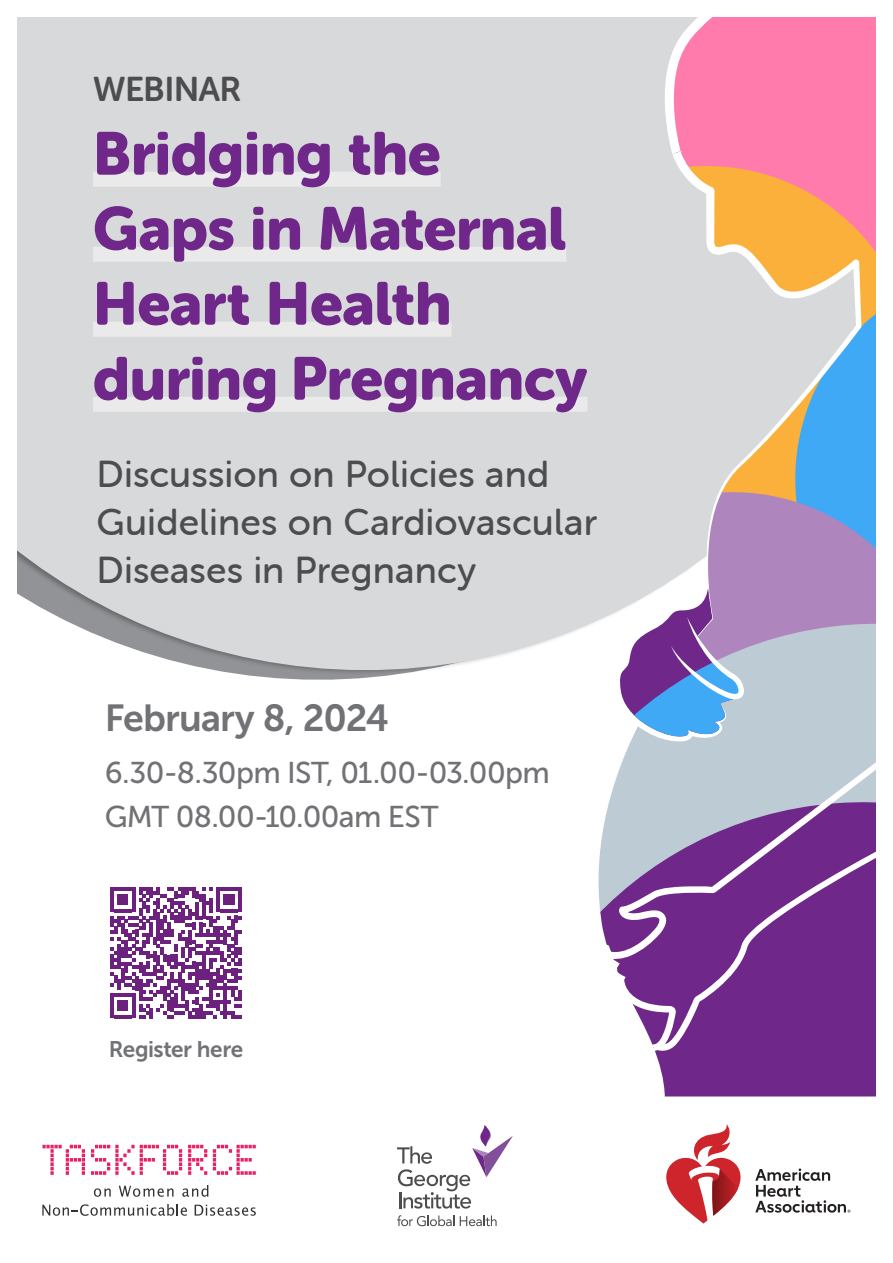
<style>
.page{position:relative;width:893px;height:1263px;background:#fff}
.page>*{position:absolute;margin:0;border:0;box-sizing:border-box;transform-origin:0 0}
.t1{font:60px/75px "Museo Sans Rounded 900";letter-spacing:-.005em;color:#6f2789}
.t2{font:37.5px/48px "Museo Sans Rounded 500";letter-spacing:.005em;color:#4d4d4f}
.t3{font:37.5px "Museo Sans 700";letter-spacing:-.025em;color:#717275}
.t4{font:34.5px "Museo Sans Rounded 700";letter-spacing:-.025em;color:#4d4d4f}
.t5{font:30px/43.5px "Museo Sans 500";letter-spacing:-.025em;color:#717275}
.t6{font:22.5px "Museo Sans 700";letter-spacing:-.02em;color:#717275}
</style>
<div class="page">
<div style="left:17px;top:17px;width:573px;height:663px;background:#d7d9da"></div>
<svg style="left:590px;top:17px;width:286px;height:1079px;background:#bda1bd"></svg>
<svg style="left:397px;top:1125px;width:116px;height:83px"></svg>
<svg style="left:397px;top:1215px;width:57px;height:11px"></svg>
<svg style="left:460px;top:1215px;width:37px;height:11px"></svg>
<svg style="left:94px;top:1188px;width:17px;height:9px"></svg>
<svg style="left:119px;top:1186px;width:55px;height:11px"></svg>
<svg style="left:182px;top:1185px;width:26px;height:12px"></svg>
<svg style="left:42px;top:1204px;width:145px;height:12px"></svg>
<svg style="left:195px;top:1205px;width:61px;height:11px"></svg>
<svg style="left:42px;top:1145px;width:43px;height:30px"></svg>
<svg style="left:91px;top:1145px;width:91px;height:30px"></svg>
<svg style="left:188px;top:1145px;width:19px;height:30px"></svg>
<svg style="left:213px;top:1145px;width:43px;height:30px"></svg>
<svg style="left:755px;top:1168px;width:95px;height:44px"></svg>
<svg style="left:666px;top:1124px;width:75px;height:99px"></svg>
<div style="left:93px;top:172px;width:348px;height:15px;background:#eaeaeb"></div>
<div style="left:93px;top:247px;width:473px;height:15px;background:#eaeaeb"></div>
<div style="left:93px;top:322px;width:358px;height:15px;background:#eaeaeb"></div>
<div style="left:93px;top:397px;width:494px;height:15px;background:#eaeaeb"></div>
<svg style="left:111px;top:887px;width:130px;height:131px"></svg>
<p class="t4" style="left:93px;top:70px;width:150px">WEBINAR</p>
<h1 class="t1" style="left:93px;top:117px;width:496px">Bridging the<br>Gaps in Maternal<br>Heart Health during Pregnancy</h1>
<p class="t2" style="left:96px;top:451px;width:502px">Discussion on Policies and<br>Guidelines on Cardiovascular<br>Diseases in Pregnancy</p>
<p class="t3" style="left:105px;top:697px;width:286px">February 8, 2024</p>
<p class="t5" style="left:105px;top:751px;width:447px">6.30-8.30pm IST, 01.00-03.00pm<br>GMT 08.00-10.00am EST</p>
<p class="t6" style="left:109px;top:1037px;width:136px">Register here</p>
</div>
